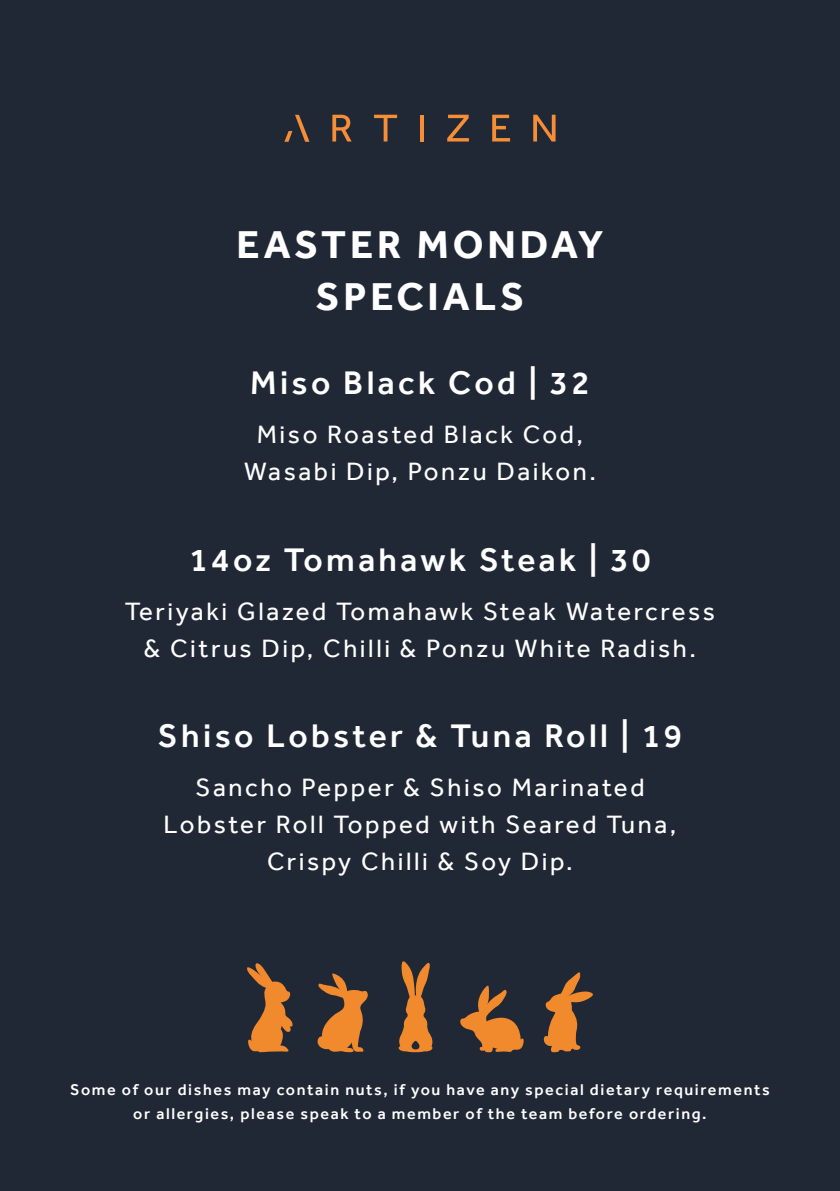
<style>
.page{position:relative;width:840px;height:1191px;background:#fff}
.page>*{position:absolute;margin:0;border:0;box-sizing:border-box;transform-origin:0 0}
.t1{font:700 40px/51.4px "Effra Trial";letter-spacing:.1em;color:#fff;text-align:center}
.t2{font:500 33.6px "Effra Trial";letter-spacing:.1em;color:#fff}
.t3{font:25.8px/37px "Effra Trial";letter-spacing:.1em;color:#fff;text-align:center}
.t4{font:500 16px/24px "Effra Trial";letter-spacing:.1em;color:#fff;text-align:center}
</style>
<div class="page">
<div style="left:0;top:0;width:839px;height:1191px;background:#212835"></div>
<svg style="left:284px;top:115px;width:25px;height:27px"></svg>
<svg style="left:332px;top:115px;width:19px;height:26px"></svg>
<svg style="left:374px;top:115px;width:23px;height:26px"></svg>
<hr style="left:420px;top:115px;width:4px;height:26px;background:#f68d37">
<svg style="left:447px;top:115px;width:21px;height:26px"></svg>
<svg style="left:492px;top:115px;width:18px;height:26px"></svg>
<svg style="left:533px;top:115px;width:22px;height:26px"></svg>
<svg style="left:543px;top:972px;width:50px;height:80px"></svg>
<svg style="left:317px;top:973px;width:51px;height:79px"></svg>
<svg style="left:460px;top:985px;width:64px;height:67px"></svg>
<svg style="left:398px;top:961px;width:35px;height:91px"></svg>
<svg style="left:247px;top:963px;width:46px;height:90px"></svg>
<p class="t1" style="left:236px;top:219px;width:368px">EASTER MONDAY<br>SPECIALS</p>
<p class="t2" style="left:250px;top:363px;width:341px">Miso Black Cod | 32</p>
<p class="t3" style="left:244px;top:416px;width:353px">Miso Roasted Black Cod,<br>Wasabi Dip, Ponzu Daikon.</p>
<p class="t2" style="left:189px;top:539px;width:462px">14oz Tomahawk Steak | 30</p>
<p class="t3" style="left:125px;top:592px;width:591px">Teriyaki Glazed Tomahawk Steak Watercress &amp; Citrus Dip, Chilli &amp; Ponzu White Radish.</p>
<p class="t2" style="left:158px;top:716px;width:525px">Shiso Lobster &amp; Tuna Roll | 19</p>
<p class="t3" style="left:163px;top:768px;width:514px">Sancho Pepper &amp; Shiso Marinated<br>Lobster Roll Topped with Seared Tuna,<br>Crispy Chilli &amp; Soy Dip.</p>
<p class="t4" style="left:70px;top:1077px;width:700px">Some of our dishes may contain nuts, if you have any special dietary requirements or allergies, please speak to a member of the team before ordering.</p>
</div>
